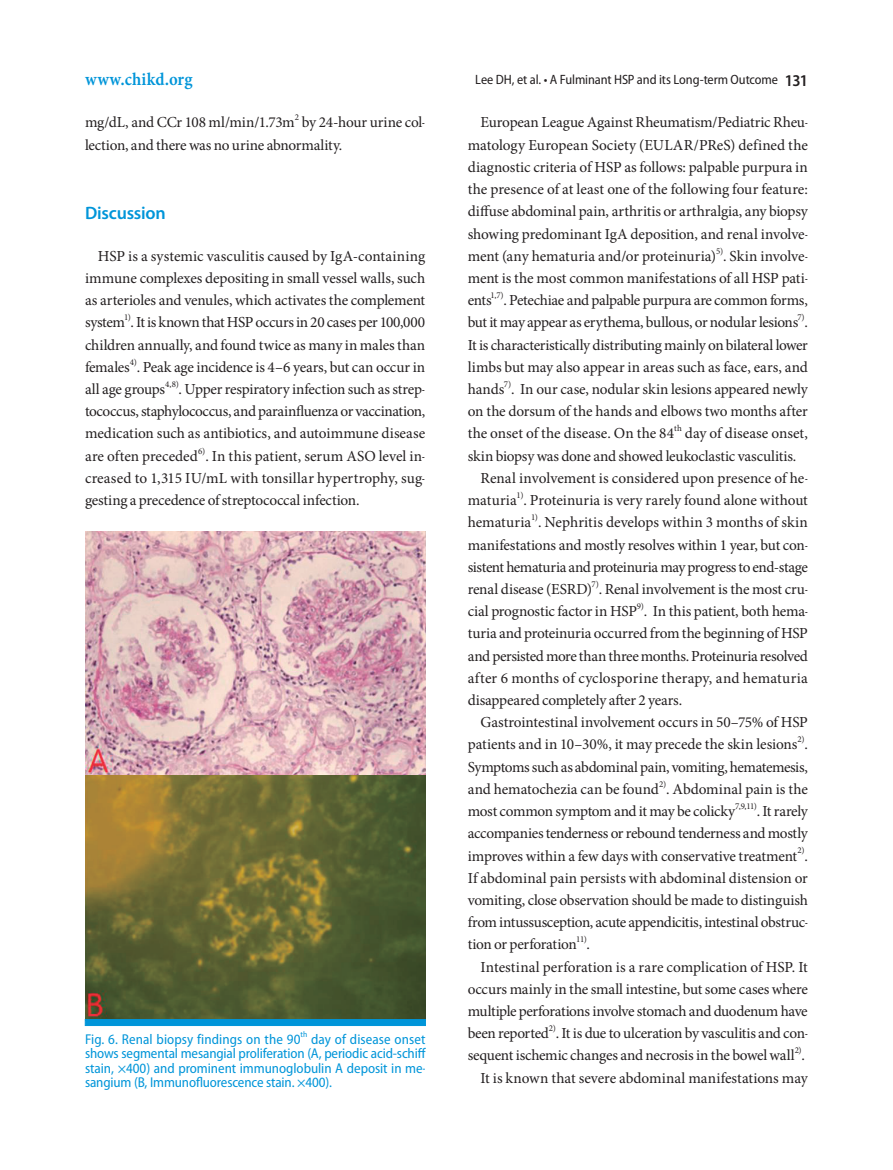
<style>
.page{position:relative;width:893px;height:1170px;background:#fff}
.page>*{position:absolute;margin:0;border:0;box-sizing:border-box;transform-origin:0 0}
.t1{font:18.15px "Minion Pro Semibold Cn Capt";letter-spacing:.005em;color:#0095d9}
.t2{font:600 18px "Myriad Pro";letter-spacing:-.01em;color:#0095d9}
.t3{font:15.3px/22.2px "Minion Pro";letter-spacing:-.01em;color:#231f20;text-align:justify}
.t4{font:15.3px "Minion Pro";letter-spacing:-.03em;color:#231f20}
.t5{font:semi-condensed 14.25px/14.2px "Myriad Pro";letter-spacing:-.005em;color:#0095d9;text-align:justify}
.t6{font:semi-condensed 13.5px "Myriad Pro";letter-spacing:-.01em;color:#231f20}
.t7{font:8.85px "Minion Pro";color:#231f20}
.t8{font:semi-condensed 8.25px "Myriad Pro";color:#0095d9}
.s1{font-weight:600;font-size:16.5px}
</style>
<div class="page">
<img style="left:85px;top:531px;width:340px;height:488px">
<div style="left:85px;top:1019px;width:341px;height:6px;background:#0095d9"></div>
<p class="t1" style="left:85px;top:66px;width:109px">www.chikd.org</p>
<p class="t6" style="left:475px;top:71px;width:334px">Lee DH, et al. • A Fulminant HSP and its Long-term Outcome <span class="s1">131</span></p>
<p class="t3" style="left:85px;top:111px;width:211px">mg/dL, and CCr 108 ml/min/1.73m</p>
<p class="t7" style="left:295px;top:111px;width:6px">2</p>
<p class="t3" style="left:468px;top:111px;width:342px;text-indent:13px">European League Against Rheumatism/Pediatric Rheu&shy;matology European Society (EULAR/PReS) defined the diagnostic criteria of HSP as follows: palpable purpura in the presence of at least one of the following four feature: diffuse abdominal pain, arthritis or arthralgia, any biopsy showing predominant IgA deposition, and renal involve&shy;ment (any hematuria and/or proteinuria)</p>
<p class="t3" style="left:85px;top:111px;width:341px;text-indent:217px">by 24-hour urine col&shy;lection, and there was no urine abnormality.</p>
<p class="t2" style="left:85px;top:201px;width:82px">Discussion</p>
<p class="t3" style="left:85px;top:245px;width:342px;text-indent:13px">HSP is a systemic vasculitis caused by IgA-containing immune complexes depositing in small vessel walls, such as arterioles and venules, which activates the complement system . It is known that HSP occurs in 20 cases per 100,000</p>
<p class="t7" style="left:716px;top:245px;width:9px">5)</p>
<p class="t3" style="left:468px;top:245px;width:341px;text-indent:255px">. Skin involve&shy;ment is the most common manifestations of all HSP pati&shy;ents</p>
<p class="t7" style="left:491px;top:289px;width:15px">1,7)</p>
<p class="t3" style="left:468px;top:289px;width:342px;text-align:right">. Petechiae and palpable purpura are common forms,<br>but it may appear as erythema, bullous, or nodular lesions .</p>
<p class="t7" style="left:124px;top:311px;width:8px">1)</p>
<p class="t3" style="left:85px;top:333px;width:342px">children annually, and found twice as many in males than females . Peak age incidence is 4–6 years, but can occur in</p>
<p class="t7" style="left:797px;top:311px;width:9px">7)</p>
<p class="t3" style="left:468px;top:333px;width:342px">It is characteristically distributing mainly on bilateral lower limbs but may also appear in areas such as face, ears, and hands . In our case, nodular skin lesions appeared newly</p>
<p class="t7" style="left:130px;top:356px;width:9px">4)</p>
<p class="t3" style="left:85px;top:378px;width:82px">all age groups</p>
<p class="t7" style="left:165px;top:378px;width:15px">4,8)</p>
<p class="t7" style="left:504px;top:378px;width:9px">7)</p>
<p class="t3" style="left:468px;top:400px;width:342px">on the dorsum of the hands and elbows two months after the onset of the disease. On the 84</p>
<p class="t3" style="left:85px;top:378px;width:342px;text-indent:94px">. Upper respiratory infection such as strep&shy;tococcus, staphylococcus, and parainfluenza or vaccination, medication such as antibiotics, and autoimmune disease are often preceded</p>
<p class="t7" style="left:674px;top:422px;width:9px">th</p>
<p class="t3" style="left:685px;top:422px;width:124px">day of disease onset,</p>
<p class="t3" style="left:468px;top:444px;width:330px">skin biopsy was done and showed leukoclastic vasculitis.</p>
<p class="t3" style="left:480px;top:467px;width:328px">Renal involvement is considered upon presence of he-</p>
<p class="t3" style="left:468px;top:489px;width:342px">maturia . Proteinuria is very rarely found alone without</p>
<p class="t7" style="left:198px;top:444px;width:9px">6)</p>
<p class="t3" style="left:85px;top:444px;width:341px;text-indent:120px">. In this patient, serum ASO level in&shy;creased to 1,315 IU/mL with tonsillar hypertrophy, sug&shy;gesting a precedence of streptococcal infection.</p>
<p class="t7" style="left:517px;top:489px;width:8px">1)</p>
<p class="t3" style="left:468px;top:511px;width:342px">hematuria . Nephritis develops within 3 months of skin</p>
<p class="t7" style="left:531px;top:511px;width:8px">1)</p>
<p class="t3" style="left:468px;top:533px;width:342px">manifestations and mostly resolves within 1 year, but con&shy;sistent hematuria and proteinuria may progress to end-stage renal disease (ESRD) . Renal involvement is the most cru-</p>
<p class="t7" style="left:592px;top:578px;width:9px">7)</p>
<p class="t3" style="left:468px;top:600px;width:341px">cial prognostic factor in HSP . In this patient, both hema-</p>
<p class="t7" style="left:637px;top:600px;width:9px">9)</p>
<p class="t3" style="left:468px;top:622px;width:342px">turia and proteinuria occurred from the beginning of HSP and persisted more than three months. Proteinuria resolved after 6 months of cyclosporine therapy, and hematuria disappeared completely after 2 years.</p>
<p class="t3" style="left:468px;top:711px;width:342px;text-indent:13px">Gastrointestinal involvement occurs in 50–75% of HSP patients and in 10–30%, it may precede the skin lesions</p>
<p class="t7" style="left:797px;top:733px;width:9px">2)</p>
<p class="t3" style="left:468px;top:733px;width:342px;text-indent:337px">.<br>Symptoms such as abdominal pain, vomiting, hematemesis, and hematochezia can be found</p>
<p class="t7" style="left:659px;top:777px;width:9px">2)</p>
<p class="t3" style="left:468px;top:777px;width:342px;text-indent:198px">. Abdominal pain is the most common symptom and it may be colicky</p>
<p class="t7" style="left:735px;top:800px;width:23px">7,9,11)</p>
<p class="t3" style="left:468px;top:800px;width:342px;text-indent:289px">. It rarely accompanies tenderness or rebound tenderness and mostly improves within a few days with conservative treatment</p>
<p class="t7" style="left:798px;top:844px;width:9px">2)</p>
<p class="t3" style="left:468px;top:844px;width:342px;text-indent:337px">.<br>If abdominal pain persists with abdominal distension or vomiting, close observation should be made to distinguish from intussusception, acute appendicitis, intestinal obstruc&shy;tion or perforation</p>
<p class="t7" style="left:576px;top:933px;width:12px">11)</p>
<p class="t3" style="left:587px;top:933px;width:5px">.</p>
<p class="t3" style="left:480px;top:955px;width:329px">Intestinal perforation is a rare complication of HSP. It</p>
<p class="t3" style="left:468px;top:977px;width:342px">occurs mainly in the small intestine, but some cases where</p>
<p class="t4" style="left:468px;top:1000px;width:341px">multiple perforations involve stomach and duodenum have</p>
<p class="t3" style="left:468px;top:1022px;width:341px">been reported . It is due to ulceration by vasculitis and con-</p>
<p class="t7" style="left:549px;top:1022px;width:8px">2)</p>
<p class="t3" style="left:468px;top:1044px;width:339px">sequent ischemic changes and necrosis in the bowel wall .</p>
<p class="t5" style="left:85px;top:1031px;width:217px">Fig. 6. Renal biopsy findings on the 90</p>
<p class="t8" style="left:300px;top:1029px;width:8px">th</p>
<p class="t5" style="left:85px;top:1031px;width:342px;text-indent:226px">day of disease onset shows segmental mesangial proliferation (A, periodic acid-schiff stain, ×400) and prominent immunoglobulin A deposit in me&shy;sangium (B, Immunofluorescence stain. ×400).</p>
<p class="t7" style="left:795px;top:1044px;width:9px">2)</p>
<p class="t3" style="left:480px;top:1066px;width:329px">It is known that severe abdominal manifestations may</p>
</div>
